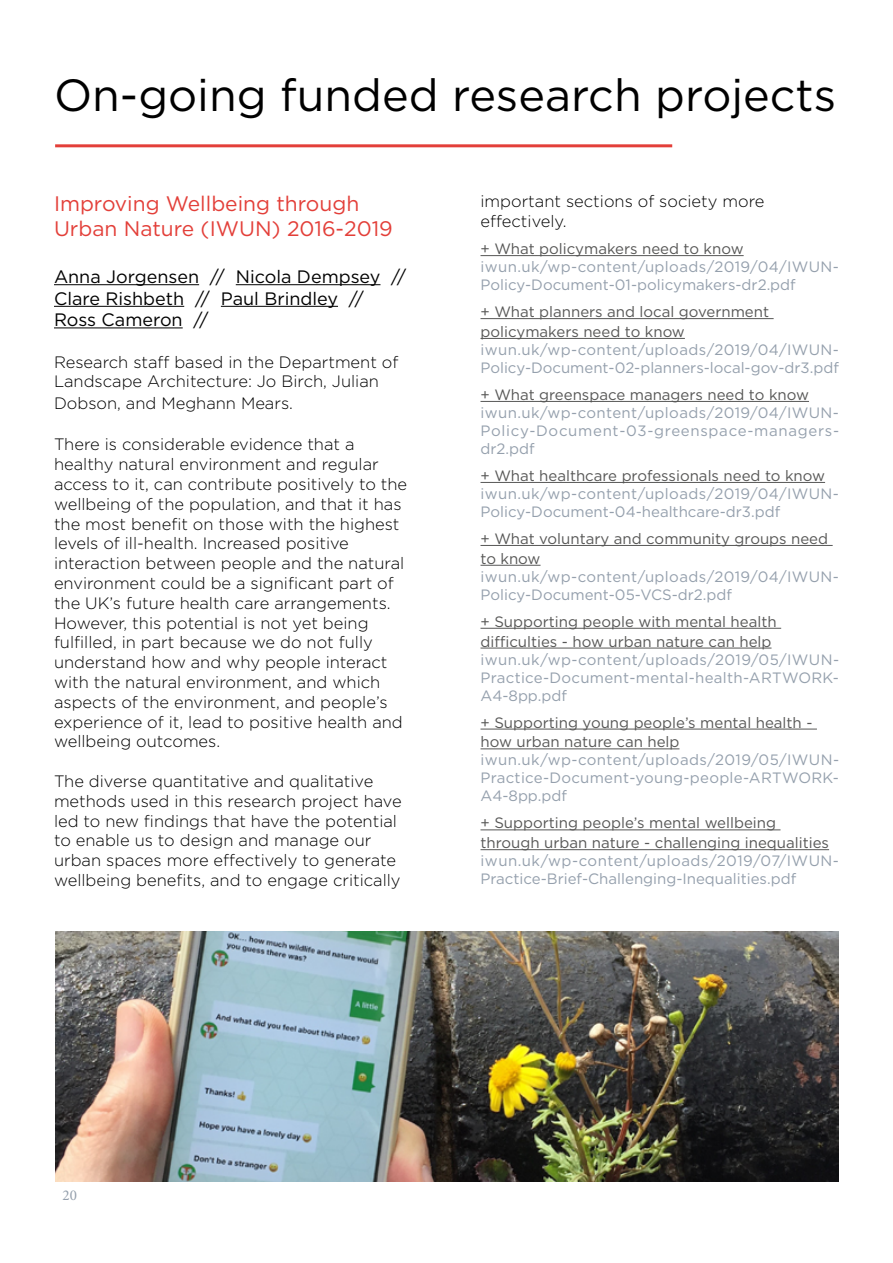
<style>
.page{position:relative;width:893px;height:1263px;background:#fff}
.page>*{position:absolute;margin:0;border:0;box-sizing:border-box;transform-origin:0 0}
.t1{font:45px "Gotham";color:#000}
.t2{font:21px/25.2px "Gotham";color:#e33f39}
.t3{font:18px/21.6px "Gotham";color:#000}
.t4{font:300 16.5px/19.8px "Gotham";color:#000}
.t5{font:15px/19.8px "Gotham";color:#575756}
.t6{font:15px/18px "Gotham";letter-spacing:.02em;color:#95a0ad;text-align:justify}
.t7{font:15px/18px "Gotham";color:#95a0ad}
.t8{font:15px "Minion Pro";color:#95a0ad}
</style>
<div class="page">
<hr style="left:55px;top:144px;width:617px;height:3px;background:#e33f39">
<hr style="left:54px;top:284px;width:145px;height:1px;background:#000">
<hr style="left:236px;top:284px;width:144px;height:1px;background:#000">
<hr style="left:54px;top:306px;width:130px;height:1px;background:#000">
<hr style="left:221px;top:306px;width:117px;height:1px;background:#000">
<hr style="left:54px;top:327px;width:129px;height:1px;background:#000">
<hr style="left:480px;top:255px;width:264px;height:1px;background:#575756">
<hr style="left:480px;top:318px;width:294px;height:1px;background:#575756">
<hr style="left:480px;top:338px;width:205px;height:1px;background:#575756">
<hr style="left:480px;top:401px;width:329px;height:1px;background:#575756">
<hr style="left:480px;top:482px;width:345px;height:1px;background:#575756">
<hr style="left:480px;top:545px;width:353px;height:1px;background:#575756">
<hr style="left:480px;top:565px;width:61px;height:1px;background:#575756">
<hr style="left:480px;top:628px;width:301px;height:1px;background:#575756">
<hr style="left:480px;top:648px;width:291px;height:1px;background:#575756">
<hr style="left:480px;top:729px;width:337px;height:1px;background:#575756">
<hr style="left:480px;top:748px;width:199px;height:1px;background:#575756">
<hr style="left:480px;top:829px;width:300px;height:1px;background:#575756">
<hr style="left:480px;top:849px;width:349px;height:1px;background:#575756">
<img style="left:55px;top:931px;width:784px;height:250px">
<h1 class="t1" style="left:54px;top:67px;width:784px">On-going funded research projects</h1>
<p class="t2" style="left:54px;top:190px;width:340px">Improving Wellbeing through<br>Urban Nature (IWUN) 2016-2019</p>
<p class="t3" style="left:54px;top:265px;width:354px">Anna Jorgensen // Nicola Dempsey //<br>Clare Rishbeth // Paul Brindley //<br>Ross Cameron //</p>
<p class="t4" style="left:54px;top:351px;width:346px">Research staff based in the Department of<br>Landscape Architecture: Jo Birch, Julian</p>
<p class="t4" style="left:54px;top:393px;width:241px">Dobson, and Meghann Mears.</p>
<p class="t4" style="left:54px;top:434px;width:355px">There is considerable evidence that a healthy natural environment and regular access to it, can contribute positively to the wellbeing of the population, and that it has the most benefit on those with the highest levels of ill-health. Increased positive interaction between people and the natural environment could be a significant part of the UK’s future health care arrangements.<br>However, this potential is not yet being fulfilled, in part because we do not fully understand how and why people interact with the natural environment, and which aspects of the environment, and people’s experience of it, lead to positive health and wellbeing outcomes.</p>
<p class="t4" style="left:54px;top:771px;width:349px">The diverse quantitative and qualitative methods used in this research project have led to new findings that have the potential to enable us to design and manage our urban spaces more effectively to generate wellbeing benefits, and to engage critically</p>
<p class="t4" style="left:480px;top:191px;width:285px">important sections of society more effectively.</p>
<p class="t5" style="left:480px;top:239px;width:265px">+ What policymakers need to know</p>
<p class="t7" style="left:480px;top:257px;width:360px">iwun.uk/wp-content/uploads/2019/04/IWUN-<br>Policy-Document-01-policymakers-dr2.pdf</p>
<p class="t5" style="left:480px;top:302px;width:290px">+ What planners and local government policymakers need to know</p>
<p class="t7" style="left:480px;top:340px;width:360px">iwun.uk/wp-content/uploads/2019/04/IWUN-<br>Policy-Document-02-planners-local-gov-dr3.pdf</p>
<p class="t5" style="left:480px;top:384px;width:330px">+ What greenspace managers need to know</p>
<p class="t6" style="left:480px;top:403px;width:360px">iwun.uk/wp-content/uploads/2019/04/IWUN-Policy-Document-03-greenspace-managers&shy;dr2.pdf</p>
<p class="t5" style="left:480px;top:465px;width:346px">+ What healthcare professionals need to know</p>
<p class="t7" style="left:480px;top:484px;width:360px">iwun.uk/wp-content/uploads/2019/04/IWUN-<br>Policy-Document-04-healthcare-dr3.pdf</p>
<p class="t5" style="left:480px;top:528px;width:349px">+ What voluntary and community groups need to know</p>
<p class="t6" style="left:480px;top:567px;width:360px">iwun.uk/wp-content/uploads/2019/04/IWUN-<br>Policy-Document-05-VCS-dr2.pdf</p>
<p class="t5" style="left:480px;top:611px;width:298px">+ Supporting people with mental health difficulties - how urban nature can help</p>
<p class="t6" style="left:480px;top:650px;width:360px">iwun.uk/wp-content/uploads/2019/05/IWUN-Practice-Document-mental-health-ARTWORK-A4-8pp.pdf</p>
<p class="t5" style="left:480px;top:712px;width:333px">+ Supporting young people’s mental health - how urban nature can help</p>
<p class="t6" style="left:480px;top:751px;width:360px">iwun.uk/wp-content/uploads/2019/05/IWUN-Practice-Document-young-people-ARTWORK-A4-8pp.pdf</p>
<p class="t5" style="left:480px;top:813px;width:350px">+ Supporting people’s mental wellbeing through urban nature - challenging inequalities</p>
<p class="t7" style="left:480px;top:851px;width:360px">iwun.uk/wp-content/uploads/2019/07/IWUN-<br>Practice-Brief-Challenging-Inequalities.pdf</p>
<p class="t8" style="left:63px;top:1185px;width:16px">20</p>
</div>
